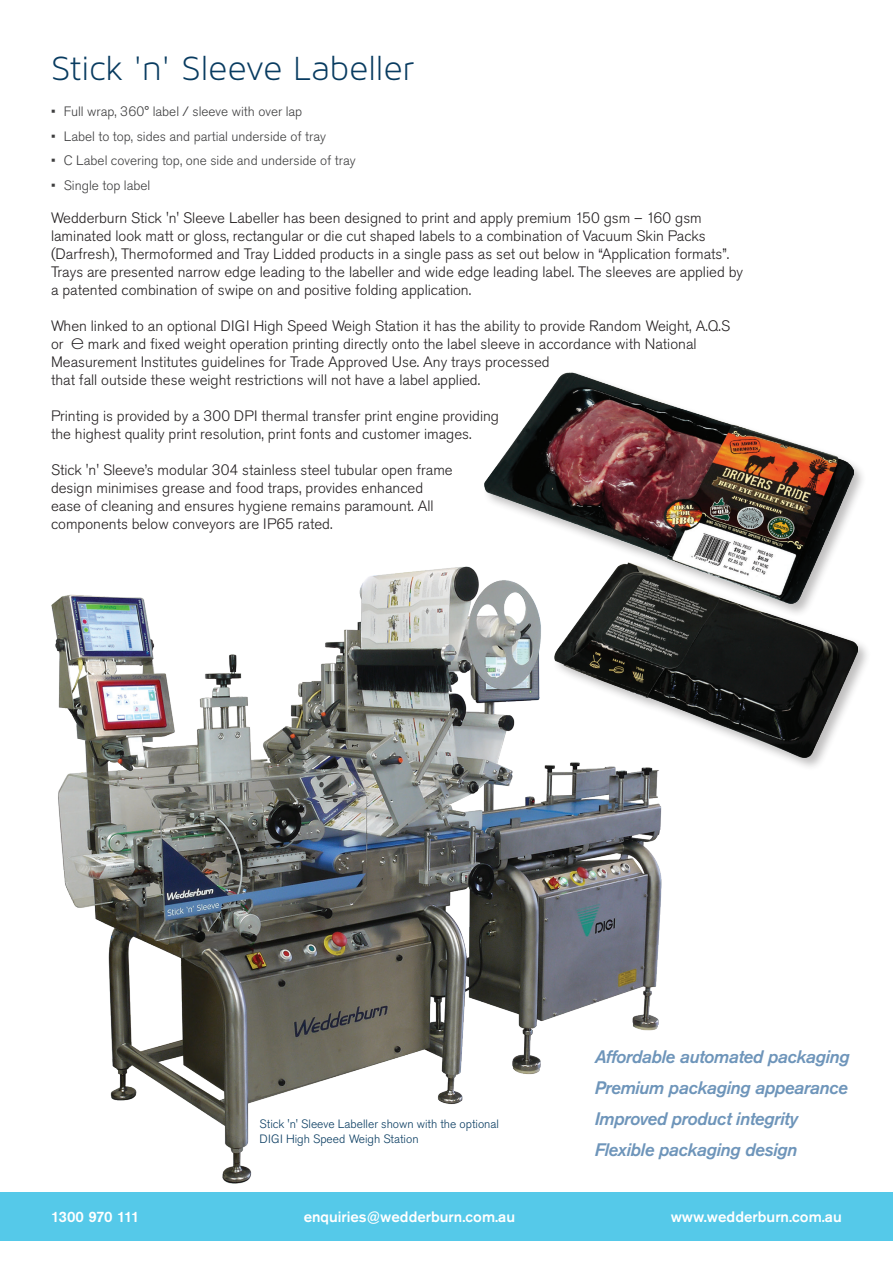
<style>
.page{position:relative;width:893px;height:1263px;background:#fff}
.page>*{position:absolute;margin:0;border:0;box-sizing:border-box;transform-origin:0 0}
.t1{font:36px "Maven Pro Light 300";letter-spacing:-.01em;color:#083b60}
.H1_copy{font:italic 500 18px "Akzidenz Grotesk Pro";letter-spacing:-.025em;color:#6e95ba}
.t2{font:300 15px/18px "Akzidenz Grotesk Pro";color:#231f20}
.t3{font:500 15px "Akzidenz Grotesk Pro";color:#fff}
.t4{font:500 15px "Akzidenz Grotesk Pro";letter-spacing:-.04em;color:#fff}
.t5{font:300 13.5px "Akzidenz Grotesk Pro";color:#3e3e3f}
.t6{font:300 12px/14.4px "Akzidenz Grotesk Pro";color:#083b60}
.s1{font-weight:400}
</style>
<div class="page">
<div style="left:0;top:1192px;width:893px;height:48px;background:#55c9e9"></div>
<div style="left:552px;top:562px;width:319px;height:209px;background:#231f20;opacity:.29"></div>
<img style="left:662px;top:617px;width:196px;height:140px">
<div style="left:484px;top:371px;width:383px;height:246px;background:#231f20;opacity:.29"></div>
<img style="left:484px;top:373px;width:369px;height:230px">
<img style="left:51px;top:566px;width:611px;height:618px">
<p class="t1" style="left:51px;top:49px;width:364px">Stick 'n' Sleeve Labeller</p>
<p class="t5" style="left:51px;top:103px;width:253px"><span class="s1">•</span> Full wrap, 360° label / sleeve with over lap</p>
<p class="t5" style="left:51px;top:127px;width:276px"><span class="s1">•</span> Label to top, sides and partial underside of tray</p>
<p class="t5" style="left:51px;top:152px;width:306px"><span class="s1">•</span> C Label covering top, one side and underside of tray</p>
<p class="t5" style="left:51px;top:177px;width:101px"><span class="s1">•</span> Single top label</p>
<p class="t2" style="left:51px;top:209px;width:694px">Wedderburn Stick 'n' Sleeve Labeller has been designed to print and apply premium 150 gsm – 160 gsm laminated look matt or gloss, rectangular or die cut shaped labels to a combination of Vacuum Skin Packs (Darfresh), Thermoformed and Tray Lidded products in a single pass as set out below in “Application formats”.<br>Trays are presented narrow edge leading to the labeller and wide edge leading label. The sleeves are applied by a patented combination of swipe on and positive folding application.</p>
<p class="t2" style="left:51px;top:317px;width:680px">When linked to an optional DIGI High Speed Weigh Station it has the ability to provide Random Weight, A.Q.S or ℮ mark and fixed weight operation printing directly onto the label sleeve in accordance with National Measurement Institutes guidelines for Trade Approved Use. Any trays processed<br>that fall outside these weight restrictions will not have a label applied.</p>
<p class="t2" style="left:51px;top:407px;width:450px">Printing is provided by a 300 DPI thermal transfer print engine providing the highest quality print resolution, print fonts and customer images.</p>
<p class="t2" style="left:51px;top:461px;width:403px">Stick 'n' Sleeve’s modular 304 stainless steel tubular open frame design minimises grease and food traps, provides enhanced ease of cleaning and ensures hygiene remains paramount. All components below conveyors are IP65 rated.</p>
<p class="t6" style="left:260px;top:1117px;width:241px">Stick 'n' Sleeve Labeller shown with the optional<br>DIGI High Speed Weigh Station</p>
<p class="H1_copy" style="left:595px;top:1045px;width:257px">Affordable automated packaging</p>
<p class="H1_copy" style="left:595px;top:1076px;width:255px">Premium packaging appearance</p>
<p class="H1_copy" style="left:595px;top:1107px;width:205px">Improved product integrity</p>
<p class="H1_copy" style="left:595px;top:1138px;width:204px">Flexible packaging design</p>
<p class="t4" style="left:51px;top:1207px;width:90px">1300 970 111</p>
<p class="t3" style="left:304px;top:1207px;width:213px">enquiries@wedderburn.com.au</p>
<p class="t3" style="left:671px;top:1207px;width:173px">www.wedderburn.com.au</p>
</div>
